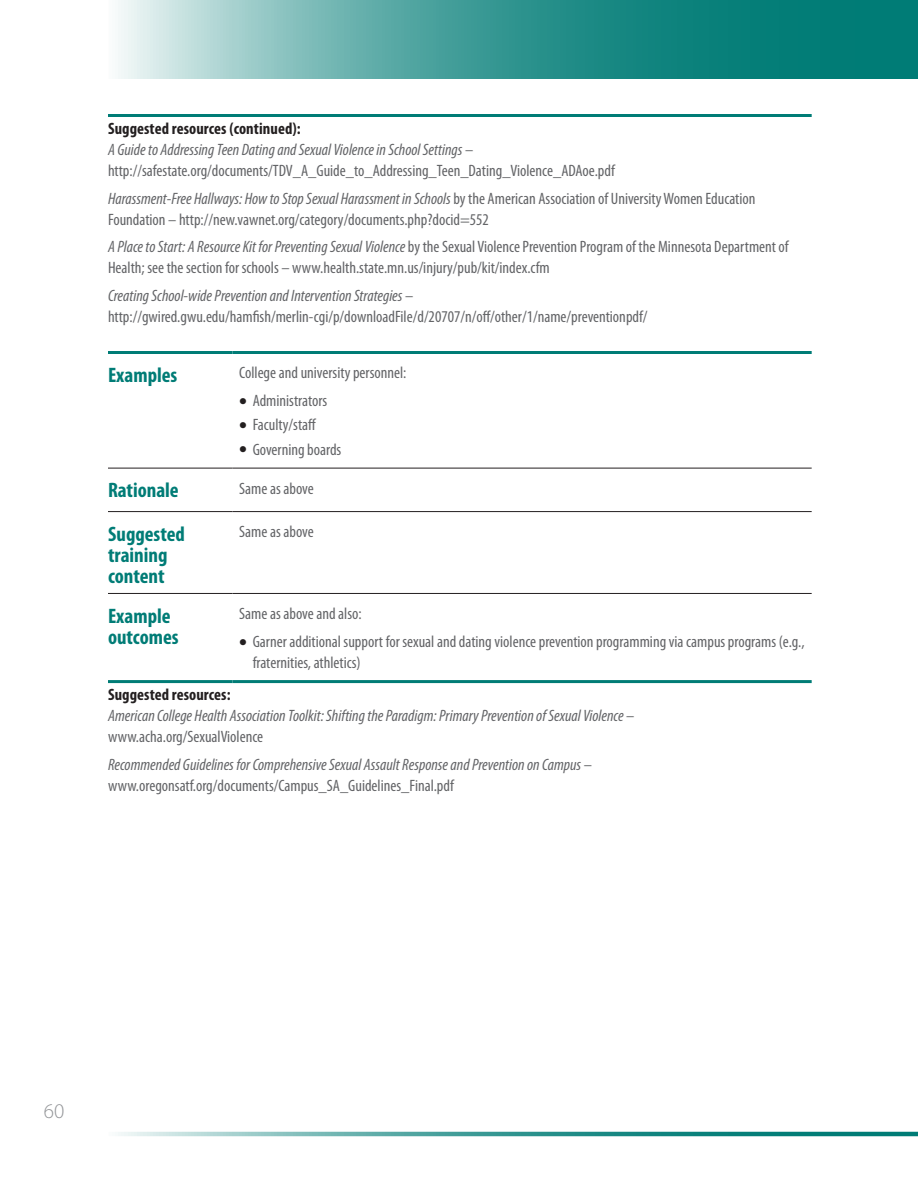
<style>
.page{position:relative;width:918px;height:1188px;background:#fff}
.page>*{position:absolute;margin:0;border:0;box-sizing:border-box;transform-origin:0 0}
.table_column_heading{font:700 condensed 21px/21px "Myriad Pro";color:#007c76}
.t1{font:300 21px "Myriad Pro";color:#939598}
.table_body{font:condensed 16.5px/21px "Myriad Pro";color:#636467}
.table_body-2{font:italic condensed 16.5px/21px "Myriad Pro";color:#636467}
.table_body_bullets_a{font:condensed 16.5px/21px "Myriad Pro";color:#636467}
.table_row_heading{font:700 condensed 16.5px "Myriad Pro";letter-spacing:.005em;color:#231f20}
.s1{font-style:italic}
.s2{font-style:normal}
</style>
<div class="page">
<hr style="left:108px;top:114px;width:704px;height:3px;background:#007c76">
<hr style="left:108px;top:351px;width:124px;height:3px;background:#007c76">
<hr style="left:232px;top:351px;width:580px;height:3px;background:#007c76">
<hr style="left:108px;top:680px;width:124px;height:3px;background:#007c76">
<hr style="left:232px;top:680px;width:580px;height:3px;background:#007c76">
<hr style="left:108px;top:468px;width:124px;height:1px;background:#231f20">
<hr style="left:232px;top:468px;width:580px;height:1px;background:#231f20">
<hr style="left:108px;top:511px;width:124px;height:1px;background:#231f20">
<hr style="left:232px;top:511px;width:580px;height:1px;background:#231f20">
<hr style="left:108px;top:593px;width:124px;height:1px;background:#231f20">
<hr style="left:232px;top:593px;width:580px;height:1px;background:#231f20">
<svg style="left:118px;top:0;width:799px;height:79px;background:#47a09c"></svg>
<svg style="left:118px;top:1132px;width:799px;height:4px;background:#47a09c"></svg>
<hr style="left:917px;top:0;width:1px;height:80px;background:#007c76">
<p class="table_row_heading" style="left:108px;top:119px;width:194px">Suggested resources (continued):</p>
<p class="table_body" style="left:108px;top:139px;width:508px"><span class="s1">A Guide to Addressing Teen Dating and Sexual Violence in School Settings</span> – http://safestate.org/documents/TDV_A_Guide_to_Addressing_Teen_Dating_Violence_ADAoe.pdf</p>
<p class="table_body" style="left:108px;top:188px;width:649px"><span class="s1">Harassment-Free Hallways: How to Stop Sexual Harassment in Schools</span> by the American Association of University Women Education<br>Foundation – http://new.vawnet.org/category/documents.php?docid=552</p>
<p class="table_body" style="left:108px;top:237px;width:682px"><span class="s1">A Place to Start: A Resource Kit for Preventing Sexual Violence</span> by the Sexual Violence Prevention Program of the Minnesota Department of<br>Health; see the section for schools – www.health.state.mn.us/injury/pub/kit/index.cfm</p>
<p class="table_body" style="left:108px;top:286px;width:541px"><span class="s1">Creating School-wide Prevention and Intervention Strategies</span> – http://gwired.gwu.edu/hamfish/merlin-cgi/p/downloadFile/d/20707/n/off/other/1/name/preventionpdf/</p>
<p class="table_column_heading" style="left:108px;top:365px;width:71px">Examples</p>
<p class="table_body" style="left:239px;top:363px;width:169px">College and university personnel:</p>
<p class="table_body_bullets_a" style="left:253px;top:391px;width:76px">Administrators</p>
<p class="table_body_bullets_a" style="left:253px;top:415px;width:65px">Faculty/staff</p>
<p class="table_body_bullets_a" style="left:253px;top:439px;width:90px">Governing boards</p>
<p class="table_column_heading" style="left:108px;top:480px;width:72px">Rationale</p>
<p class="table_body" style="left:239px;top:478px;width:76px">Same as above</p>
<p class="table_column_heading" style="left:108px;top:524px;width:78px">Suggested training content</p>
<p class="table_body" style="left:239px;top:522px;width:76px">Same as above</p>
<p class="table_column_heading" style="left:108px;top:606px;width:72px">Example outcomes</p>
<p class="table_body" style="left:239px;top:604px;width:124px">Same as above and also:</p>
<p class="table_body_bullets_a" style="left:253px;top:631px;width:553px">Garner additional support for sexual and dating violence prevention programming via campus programs (e.g., fraternities, athletics)</p>
<p class="table_row_heading" style="left:108px;top:685px;width:124px">Suggested resources:</p>
<p class="table_body-2" style="left:108px;top:705px;width:528px">American College Health Association Toolkit: Shifting the Paradigm: Primary Prevention of Sexual Violence <span class="s2">– www.acha.org/SexualViolence</span></p>
<p class="table_body-2" style="left:108px;top:754px;width:486px">Recommended Guidelines for Comprehensive Sexual Assault Response and Prevention on Campus <span class="s2">– www.oregonsatf.org/documents/Campus_SA_Guidelines_Final.pdf</span></p>
<p class="t1" style="left:44px;top:1100px;width:22px">60</p>
</div>
